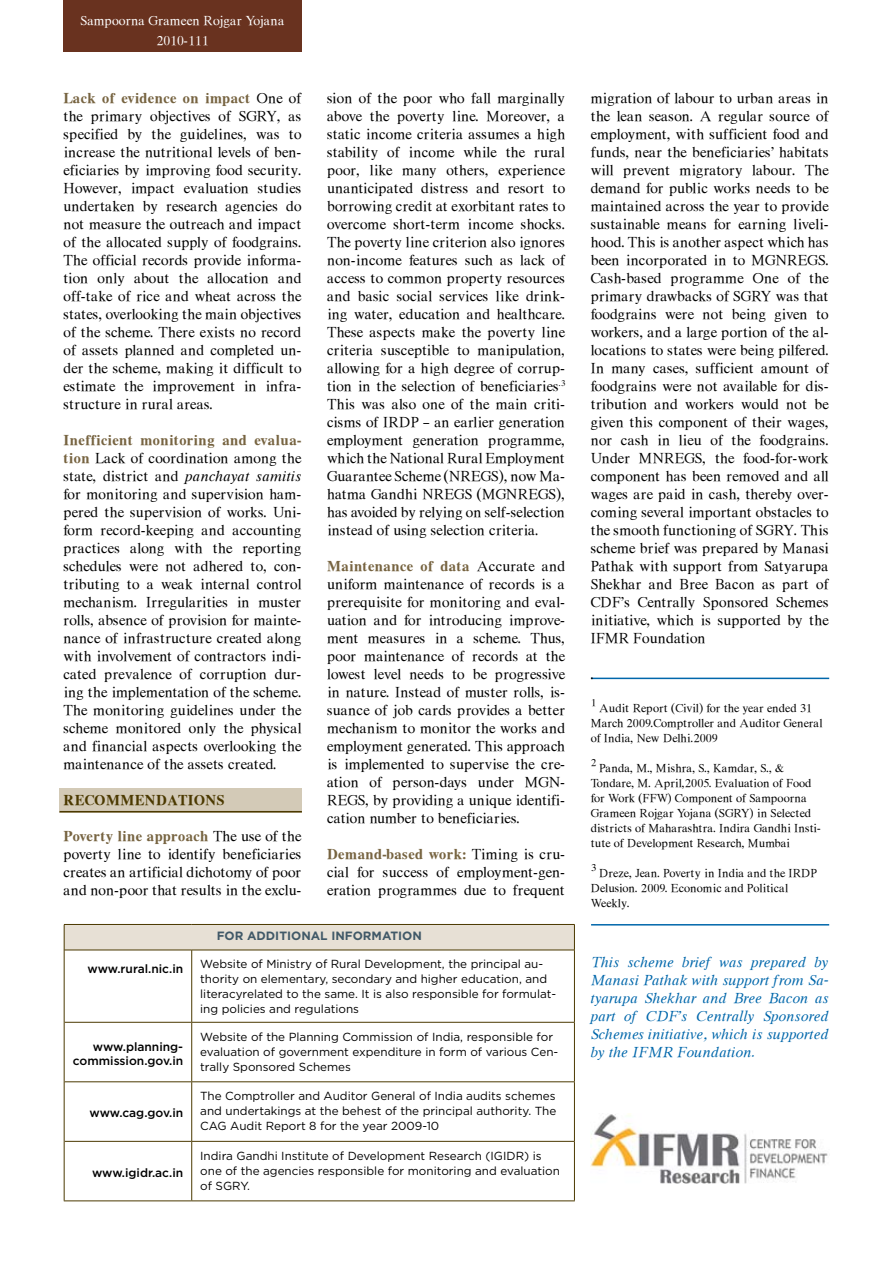
<style>
.page{position:relative;width:893px;height:1263px;background:#fff}
.page>*{position:absolute;margin:0;border:0;box-sizing:border-box;transform-origin:0 0}
.t1{font:15px/18px "Mg Open Canonica";color:#000;text-align:justify}
.t2{font:italic 15px/18px "Mg Open Canonica";color:#0067ab;text-align:justify}
.t3{font:700 15px "Mg Open Canonica";color:#4b3900}
.t4{font:13.5px/19.5px "Mg Open Canonica";color:#fff;text-align:center}
.t5{font:12px/15px "Mg Open Canonica";color:#000}
.t6{font:500 12px/14.4px "Gotham HTF";color:#000;text-align:right}
.t7{font:700 12px "Gotham HTF";color:#415968}
.t8{font:11.7px/15px "Gotham HTF";color:#000}
.t9{font:10.5px "Mg Open Canonica";color:#000}
.s1{font-weight:700;color:#776441}
.s2{font-style:italic}
</style>
<div class="page">
<hr style="left:591px;top:678px;width:238px;height:1px;background:#0067ab">
<div style="left:60px;top:788px;width:242px;height:24px;background:#d3cab7"></div>
<hr style="left:60px;top:811px;width:242px;height:1px;background:#4b3900">
<div style="left:64px;top:924px;width:510px;height:26px;background:#e7e0d5"></div>
<hr style="left:64px;top:950px;width:1px;height:72px;background:#4b3900">
<hr style="left:191px;top:950px;width:1px;height:72px;background:#4b3900">
<hr style="left:64px;top:1022px;width:1px;height:60px;background:#4b3900">
<hr style="left:191px;top:1023px;width:1px;height:58px;background:#4b3900">
<hr style="left:64px;top:1082px;width:1px;height:59px;background:#4b3900">
<hr style="left:191px;top:1082px;width:1px;height:59px;background:#4b3900">
<hr style="left:64px;top:1141px;width:1px;height:59px;background:#4b3900">
<hr style="left:191px;top:1142px;width:1px;height:58px;background:#4b3900">
<hr style="left:574px;top:950px;width:1px;height:72px;background:#4b3900">
<hr style="left:65px;top:1022px;width:127px;height:1px;background:#4b3900">
<hr style="left:192px;top:1022px;width:383px;height:1px;background:#4b3900">
<hr style="left:574px;top:1023px;width:1px;height:58px;background:#4b3900">
<hr style="left:65px;top:1081px;width:127px;height:1px;background:#4b3900">
<hr style="left:192px;top:1081px;width:383px;height:1px;background:#4b3900">
<hr style="left:574px;top:1082px;width:1px;height:59px;background:#4b3900">
<hr style="left:65px;top:1141px;width:127px;height:1px;background:#4b3900">
<hr style="left:192px;top:1141px;width:383px;height:1px;background:#4b3900">
<hr style="left:574px;top:1142px;width:1px;height:58px;background:#4b3900">
<hr style="left:64px;top:1200px;width:128px;height:1px;background:#4b3900">
<hr style="left:192px;top:1200px;width:383px;height:1px;background:#4b3900">
<hr style="left:64px;top:924px;width:128px;height:1px;background:#4b3900">
<svg style="left:64px;top:925px;width:1px;height:25px"></svg>
<hr style="left:192px;top:924px;width:383px;height:1px;background:#4b3900">
<svg style="left:574px;top:925px;width:1px;height:25px"></svg>
<hr style="left:64px;top:950px;width:128px;height:1px;background:#4b3900">
<hr style="left:192px;top:950px;width:383px;height:1px;background:#4b3900">
<hr style="left:591px;top:924px;width:238px;height:1px;background:#0067ab">
<img style="left:590px;top:1113px;width:238px;height:70px">
<div style="left:64px;top:0;width:238px;height:52px;background:#69321f"></div>
<p class="t4" style="left:81px;top:11px;width:206px">Sampoorna Grameen Rojgar Yojana<br>2010-111</p>
<p class="t1" style="left:64px;top:89px;width:240px"><span class="s1">Lack of evidence on impact</span> One of the primary objectives of SGRY, as specified by the guidelines, was to increase the nutritional levels of ben&shy;eficiaries by improving food security.<br>However, impact evaluation studies undertaken by research agencies do not measure the outreach and impact of the allocated supply of foodgrains.<br>The official records provide informa&shy;tion only about the allocation and off-take of rice and wheat across the states, overlooking the main objectives of the scheme. There exists no record of assets planned and completed un&shy;der the scheme, making it difficult to estimate the improvement in infra&shy;structure in rural areas.</p>
<p class="t1" style="left:64px;top:431px;width:240px"><span class="s1">Inefficient monitoring and evalua&shy;tion</span> Lack of coordination among the state, district and <span class="s2">panchayat samitis </span>for monitoring and supervision ham&shy;pered the supervision of works. Uni&shy;form record-keeping and accounting practices along with the reporting schedules were not adhered to, con&shy;tributing to a weak internal control mechanism. Irregularities in muster rolls, absence of provision for mainte&shy;nance of infrastructure created along with involvement of contractors indi&shy;cated prevalence of corruption dur&shy;ing the implementation of the scheme.<br>The monitoring guidelines under the scheme monitored only the physical and financial aspects overlooking the maintenance of the assets created.</p>
<p class="t3" style="left:64px;top:792px;width:163px">RECOMMENDATIONS</p>
<p class="t1" style="left:64px;top:827px;width:240px"><span class="s1">Poverty line approach</span> The use of the poverty line to identify beneficiaries creates an artificial dichotomy of poor and non-poor that results in the exclu-</p>
<p class="t1" style="left:327px;top:89px;width:240px">sion of the poor who fall marginally above the poverty line. Moreover, a static income criteria assumes a high stability of income while the rural poor, like many others, experience unanticipated distress and resort to borrowing credit at exorbitant rates to overcome short-term income shocks.<br>The poverty line criterion also ignores non-income features such as lack of access to common property resources and basic social services like drink&shy;ing water, education and healthcare.<br>These aspects make the poverty line criteria susceptible to manipulation, allowing for a high degree of corrup&shy;tion in the selection of beneficiaries<sup>.3<br></sup>This was also one of the main criti&shy;cisms of IRDP – an earlier generation employment generation programme, which the National Rural Employment Guarantee Scheme (NREGS), now Ma&shy;hatma Gandhi NREGS (MGNREGS), has avoided by relying on self-selection instead of using selection criteria.</p>
<p class="t1" style="left:327px;top:557px;width:240px"><span class="s1">Maintenance of data</span> Accurate and uniform maintenance of records is a prerequisite for monitoring and eval&shy;uation and for introducing improve&shy;ment measures in a scheme. Thus, poor maintenance of records at the lowest level needs to be progressive in nature. Instead of muster rolls, is&shy;suance of job cards provides a better mechanism to monitor the works and employment generated. This approach is implemented to supervise the cre&shy;ation of person-days under MGN-REGS, by providing a unique identifi&shy;cation number to beneficiaries.</p>
<p class="t1" style="left:327px;top:845px;width:240px"><span class="s1">Demand-based work:</span> Timing is cru&shy;cial for success of employment-gen&shy;eration programmes due to frequent</p>
<p class="t7" style="left:217px;top:929px;width:207px">FOR ADDITIONAL INFORMATION</p>
<p class="t6" style="left:87px;top:961px;width:97px">www.rural.nic.in</p>
<p class="t8" style="left:200px;top:956px;width:358px">Website of Ministry of Rural Development, the principal au&shy;thority on elementary, secondary and higher education, and literacyrelated to the same. It is also responsible for formulat&shy;ing policies and regulations</p>
<p class="t6" style="left:73px;top:1039px;width:112px">www.planning&shy;commission.gov.in</p>
<p class="t8" style="left:200px;top:1029px;width:360px">Website of the Planning Commission of India, responsible for evaluation of government expenditure in form of various Cen&shy;trally Sponsored Schemes</p>
<p class="t6" style="left:89px;top:1105px;width:95px">www.cag.gov.in</p>
<p class="t8" style="left:200px;top:1088px;width:358px;text-align:justify">The Comptroller and Auditor General of India audits schemes and undertakings at the behest of the principal authority. The CAG Audit Report 8 for the year 2009-10</p>
<p class="t6" style="left:92px;top:1165px;width:93px">www.igidr.ac.in</p>
<p class="t8" style="left:200px;top:1148px;width:361px">Indira Gandhi Institute of Development Research (IGIDR) is one of the agencies responsible for monitoring and evaluation of SGRY.</p>
<p class="t1" style="left:591px;top:89px;width:240px">migration of labour to urban areas in the lean season. A regular source of employment, with sufficient food and funds, near the beneficiaries’ habitats will prevent migratory labour. The demand for public works needs to be maintained across the year to provide sustainable means for earning liveli&shy;hood. This is another aspect which has been incorporated in to MGNREGS.<br>Cash-based programme One of the primary drawbacks of SGRY was that foodgrains were not being given to workers, and a large portion of the al&shy;locations to states were being pilfered.<br>In many cases, sufficient amount of foodgrains were not available for dis&shy;tribution and workers would not be given this component of their wages, nor cash in lieu of the foodgrains.<br>Under MNREGS, the food-for-work component has been removed and all wages are paid in cash, thereby over&shy;coming several important obstacles to the smooth functioning of SGRY. This scheme brief was prepared by Manasi Pathak with support from Satyarupa Shekhar and Bree Bacon as part of CDF’s Centrally Sponsored Schemes initiative, which is supported by the IFMR Foundation</p>
<p class="t1" style="left:591px;top:665px;width:5px">.</p>
<p class="t9" style="left:591px;top:697px;width:7px">1</p>
<p class="t5" style="left:591px;top:701px;width:233px;text-indent:8px">Audit Report (Civil) for the year ended 31<br>March 2009.Comptroller and Auditor General of India, New Delhi.2009</p>
<p class="t9" style="left:591px;top:757px;width:7px">2</p>
<p class="t5" style="left:591px;top:761px;width:232px;text-indent:8px">Panda, M., Mishra, S., Kamdar, S., &amp; Tondare, M. April,2005. Evaluation of Food for Work (FFW) Component of Sampoorna Grameen Rojgar Yojana (SGRY) in Selected districts of Maharashtra. Indira Gandhi Insti&shy;tute of Development Research, Mumbai</p>
<p class="t9" style="left:591px;top:862px;width:7px">3</p>
<p class="t5" style="left:591px;top:866px;width:228px;text-indent:8px">Dreze, Jean. Poverty in India and the IRDP<br>Delusion. 2009. Economic and Political<br>Weekly.</p>
<p class="t2" style="left:591px;top:954px;width:240px">This scheme brief was prepared by Manasi Pathak with support from Sa&shy;tyarupa Shekhar and Bree Bacon as part of CDF’s Centrally Sponsored Schemes initiative, which is supported by the IFMR Foundation.</p>
</div>
